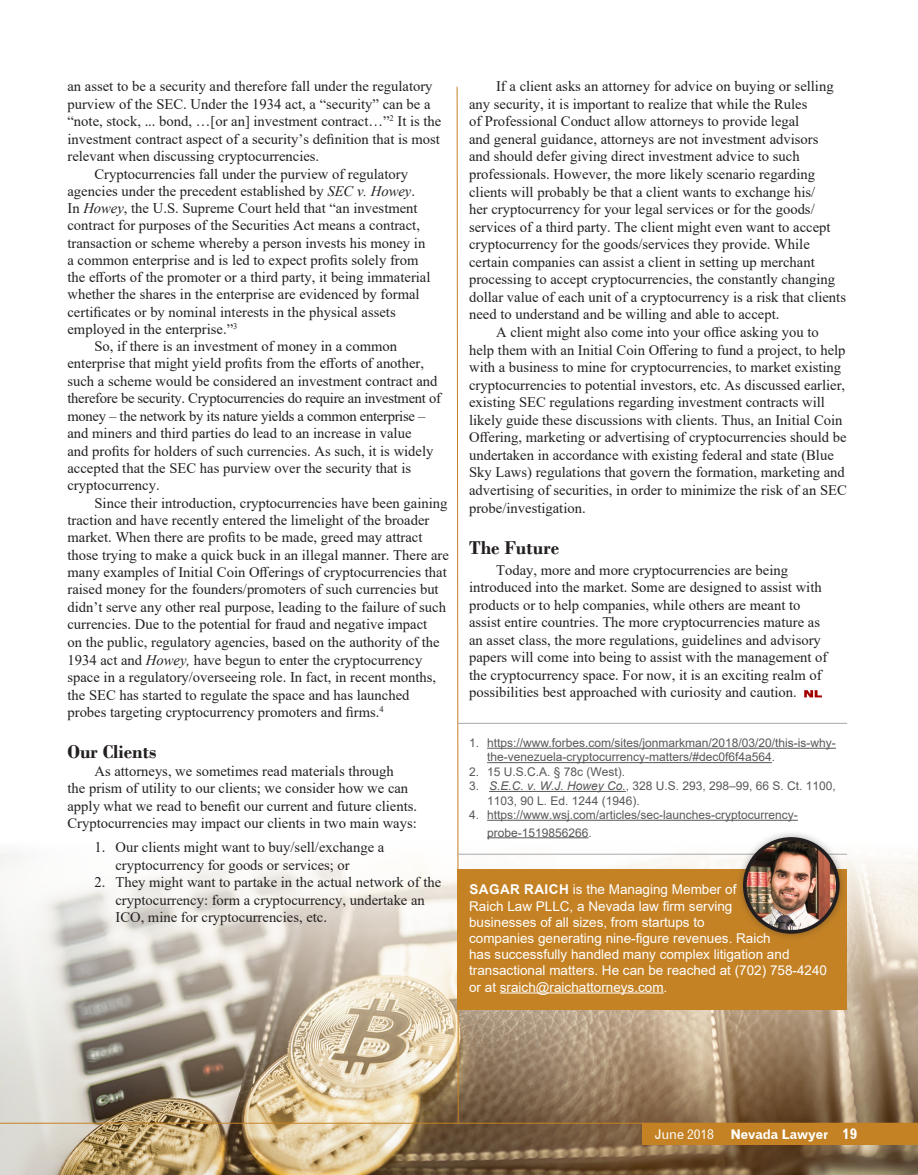
<style>
.page{position:relative;width:918px;height:1175px;background:#fff}
.page>*{position:absolute;margin:0;border:0;box-sizing:border-box;transform-origin:0 0}
.t1{font:700 19.5px "Bodoni";color:#231f20}
.t2{font:14.7px/17.5px "Times New Roman";color:#231f20}
.t3{font:13.5px/16.2px "Arial";color:#fff}
.t4{font:13.35px "Gothic 720 BT Bold B";letter-spacing:-.01em;color:#fff}
.t5{font:12px/14.4px "Arial";color:#57585a}
.s1{font-style:italic}
.s2{font-weight:700}
.s3{font-family:"Gothic 720 BT Roman B"}
.s4{font-family:"Gothic 720 BT Roman B";font-size:13.5px}
.s5{font-size:14.85px}
</style>
<div class="page">
<img style="left:0;top:697px;width:918px;height:477px">
<hr style="left:0;top:1122px;width:918px;height:1px;background:#c48225">
<div style="left:643px;top:1123px;width:275px;height:22px;background:#c48225"></div>
<svg style="left:456px;top:86px;width:3px;height:1038px"></svg>
<hr style="left:458px;top:723px;width:389px;height:1px;background:#a8a9ad">
<hr style="left:458px;top:853px;width:389px;height:1px;background:#a8a9ad">
<div style="left:458px;top:869px;width:389px;height:140px;background:#c48225"></div>
<hr style="left:487px;top:747px;width:349px;height:1px;background:#57585a">
<hr style="left:487px;top:762px;width:285px;height:1px;background:#57585a">
<hr style="left:489px;top:791px;width:137px;height:1px;background:#57585a">
<hr style="left:487px;top:819px;width:311px;height:1px;background:#57585a">
<hr style="left:487px;top:837px;width:102px;height:1px;background:#57585a">
<hr style="left:500px;top:992px;width:164px;height:1px;background:#fff">
<svg style="left:804px;top:690px;width:18px;height:7px"></svg>
<div style="left:735px;top:829px;width:113px;height:112px;background:#231f20;opacity:.36"></div>
<img style="left:745px;top:839px;width:93px;height:93px;border-radius:46px">
<div style="left:743px;top:837px;width:97px;height:96px;border:4px solid #231f20;border-radius:50%"></div>
<p class="t2" style="left:68px;top:77px;width:375px">an asset to be a security and therefore fall under the regulatory purview of the SEC. Under the 1934 act, a “security” can be a “note, stock, ... bond, …[or an] investment contract…”<sup>2</sup> It is the investment contract aspect of a security’s definition that is most relevant when discussing cryptocurrencies.</p>
<p class="t2" style="left:68px;top:165px;width:365px;text-indent:27px">Cryptocurrencies fall under the purview of regulatory agencies under the precedent established by <span class="s1">SEC v. Howey</span>.<br>In <span class="s1">Howey</span>, the U.S. Supreme Court held that “an investment contract for purposes of the Securities Act means a contract, transaction or scheme whereby a person invests his money in a common enterprise and is led to expect profits solely from the efforts of the promoter or a third party, it being immaterial whether the shares in the enterprise are evidenced by formal certificates or by nominal interests in the physical assets employed in the enterprise.”<sup>3</sup></p>
<p class="t2" style="left:68px;top:337px;width:375px;text-indent:27px">So, if there is an investment of money in a common enterprise that might yield profits from the efforts of another, such a scheme would be considered an investment contract and therefore be security. Cryptocurrencies do require an investment of money – the network by its nature yields a common enterprise – and miners and third parties do lead to an increase in value<br>and profits for holders of such currencies. As such, it is widely accepted that the SEC has purview over the security that is cryptocurrency.</p>
<p class="t2" style="left:68px;top:493px;width:383px;text-indent:27px">Since their introduction, cryptocurrencies have been gaining traction and have recently entered the limelight of the broader market. When there are profits to be made, greed may attract those trying to make a quick buck in an illegal manner. There are many examples of Initial Coin Offerings of cryptocurrencies that raised money for the founders/promoters of such currencies but didn’t serve any other real purpose, leading to the failure of such currencies. Due to the potential for fraud and negative impact<br>on the public, regulatory agencies, based on the authority of the 1934 act and <span class="s1">Howey,</span> have begun to enter the cryptocurrency space in a regulatory/overseeing role. In fact, in recent months, the SEC has started to regulate the space and has launched probes targeting cryptocurrency promoters and firms.<sup>4</sup></p>
<p class="t1" style="left:68px;top:740px;width:90px">Our Clients</p>
<p class="t2" style="left:68px;top:761px;width:351px;text-indent:27px">As attorneys, we sometimes read materials through<br>the prism of utility to our clients; we consider how we can apply what we read to benefit our current and future clients.<br>Cryptocurrencies may impact our clients in two main ways:</p>
<p class="t2" style="left:116px;top:837px;width:270px;text-indent:-21px">1. Our clients might want to buy/sell/exchange a cryptocurrency for goods or services; or</p>
<p class="t2" style="left:116px;top:873px;width:327px;text-indent:-21px">2. They might want to partake in the actual network of the cryptocurrency: form a cryptocurrency, undertake an<br>ICO, mine for cryptocurrencies, etc.</p>
<p class="t2" style="left:469px;top:77px;width:378px;text-indent:27px">If a client asks an attorney for advice on buying or selling any security, it is important to realize that while the Rules<br>of Professional Conduct allow attorneys to provide legal<br>and general guidance, attorneys are not investment advisors<br>and should defer giving direct investment advice to such professionals. However, the more likely scenario regarding clients will probably be that a client wants to exchange his/<br>her cryptocurrency for your legal services or for the goods/ services of a third party. The client might even want to accept cryptocurrency for the goods/services they provide. While certain companies can assist a client in setting up merchant processing to accept cryptocurrencies, the constantly changing dollar value of each unit of a cryptocurrency is a risk that clients need to understand and be willing and able to accept.</p>
<p class="t2" style="left:469px;top:323px;width:379px;text-indent:27px">A client might also come into your office asking you to help them with an Initial Coin Offering to fund a project, to help with a business to mine for cryptocurrencies, to market existing cryptocurrencies to potential investors, etc. As discussed earlier, existing SEC regulations regarding investment contracts will likely guide these discussions with clients. Thus, an Initial Coin Offering, marketing or advertising of cryptocurrencies should be undertaken in accordance with existing federal and state (Blue Sky Laws) regulations that govern the formation, marketing and advertising of securities, in order to minimize the risk of an SEC probe/investigation.</p>
<p class="t1" style="left:469px;top:535px;width:91px">The Future</p>
<p class="t2" style="left:469px;top:560px;width:360px;text-indent:27px">Today, more and more cryptocurrencies are being introduced into the market. Some are designed to assist with products or to help companies, while others are meant to assist entire countries. The more cryptocurrencies mature as an asset class, the more regulations, guidelines and advisory papers will come into being to assist with the management of the cryptocurrency space. For now, it is an exciting realm of possibilities best approached with curiosity and caution.</p>
<p class="t5" style="left:487px;top:735px;width:350px;text-indent:-18px">1. https://www.forbes.com/sites/jonmarkman/2018/03/20/this-is-why&shy;the-venezuela-cryptocurrency-matters/#dec0f6f4a564.</p>
<p class="t5" style="left:469px;top:764px;width:158px">2. 15 U.S.C.A. § 78c (West).</p>
<p class="t5" style="left:487px;top:778px;width:350px;text-indent:-18px">3. <span class="s1">S.E.C. v. W.J. Howey Co.</span>, 328 U.S. 293, 298–99, 66 S. Ct. 1100,<br>1103, 90 L. Ed. 1244 (1946).</p>
<p class="t5" style="left:487px;top:806px;width:312px;line-height:17.5px;text-indent:-18px">4. https://www.wsj.com/articles/sec-launches-cryptocurrency&shy;probe-1519856266.</p>
<p class="t3" style="left:469px;top:881px;width:359px"><span class="s2">SAGAR RAICH</span> is the Managing Member of<br>Raich Law PLLC, a Nevada law firm serving<br>businesses of all sizes, from startups to<br>companies generating nine-figure revenues. Raich<br>has successfully handled many complex litigation and transactional matters. He can be reached at (702) 758-4240 or at sraich@raichattorneys.com.</p>
<p class="t4" style="left:655px;top:1125px;width:204px"><span class="s3">June 201</span><span class="s4">8</span> Nevada Lawyer <span class="s5">19</span></p>
</div>
